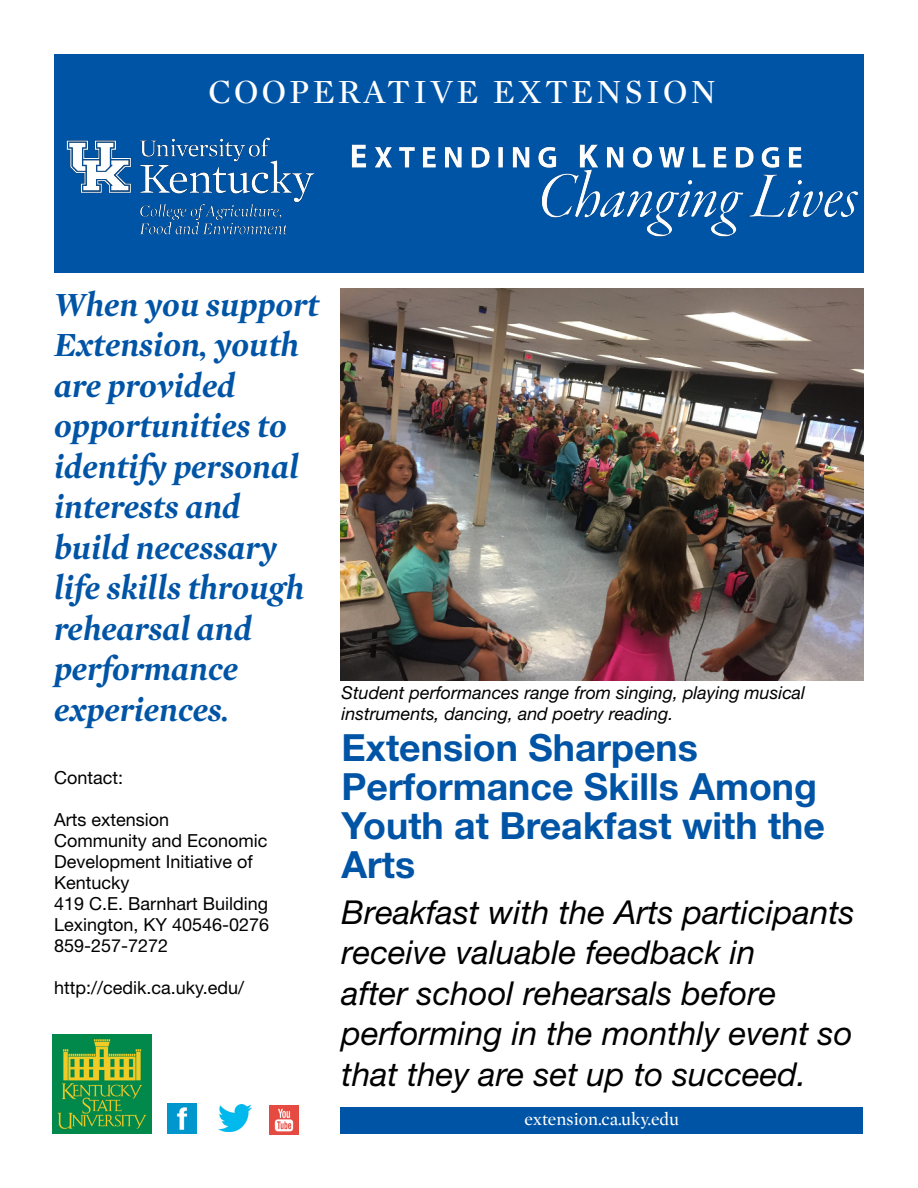
<style>
.page{position:relative;width:918px;height:1188px;background:#fff}
.page>*{position:absolute;margin:0;border:0;box-sizing:border-box;transform-origin:0 0}
.t1{font:700 37.5px/39px "Helvetica Neue LT Std";color:#0054a6}
.t2{font:italic 700 34.5px/40.5px "Mercury Display";color:#0054a6}
.t3{font:34.5px "Mercury Display";letter-spacing:.09em;color:#fff}
.t4{font:italic 33px/40.5px "Helvetica Neue LT Std";color:#000}
.t5{font:18px/21px "Helvetica Neue LT Std";color:#000}
.t6{font:18px "Mercury Display";color:#fff}
.t7{font:italic 17.85px/21.1px "Helvetica Neue LT Std";color:#000}
</style>
<div class="page">
<img style="left:168px;top:1104px;width:29px;height:29px">
<img style="left:218px;top:1105px;width:33px;height:26px">
<img style="left:269px;top:1106px;width:30px;height:29px">
<div style="left:340px;top:1108px;width:523px;height:26px;background:#0054a6"></div>
<div style="left:54px;top:54px;width:810px;height:218px;background:#0054a6"></div>
<img style="left:351px;top:144px;width:508px;height:93px">
<img style="left:66px;top:137px;width:249px;height:98px">
<img style="left:53px;top:1034px;width:99px;height:100px">
<img style="left:340px;top:288px;width:523px;height:392px">
<h2 class="t3" style="left:209px;top:67px;width:509px">COOPERATIVE EXTENSION</h2>
<h2 class="t2" style="left:54px;top:283px;width:266px">When you support<br>Extension, youth are provided opportunities to identify personal interests and build necessary life skills through rehearsal and performance experiences.</h2>
<p class="t5" style="left:54px;top:767px;width:71px">Contact:</p>
<p class="t5" style="left:54px;top:809px;width:217px">Arts extension<br>Community and Economic<br>Development Initiative of<br>Kentucky<br>419 C.E. Barnhart Building<br>Lexington, KY 40546-0276<br>859-257-7272</p>
<p class="t5" style="left:54px;top:977px;width:192px">http://cedik.ca.uky.edu/</p>
<p class="t7" style="left:342px;top:682px;width:465px">Student performances range from singing, playing musical instruments, dancing, and poetry reading.</p>
<h1 class="t1" style="left:342px;top:728px;width:485px">Extension Sharpens<br>Performance Skills Among<br>Youth at Breakfast with the<br>Arts</h1>
<h3 class="t4" style="left:342px;top:891px;width:514px">Breakfast with the Arts participants receive valuable feedback in<br>after school rehearsals before performing in the monthly event so that they are set up to succeed.</h3>
<p class="t6" style="left:524px;top:1107px;width:156px">extension.ca.uky.edu</p>
</div>
